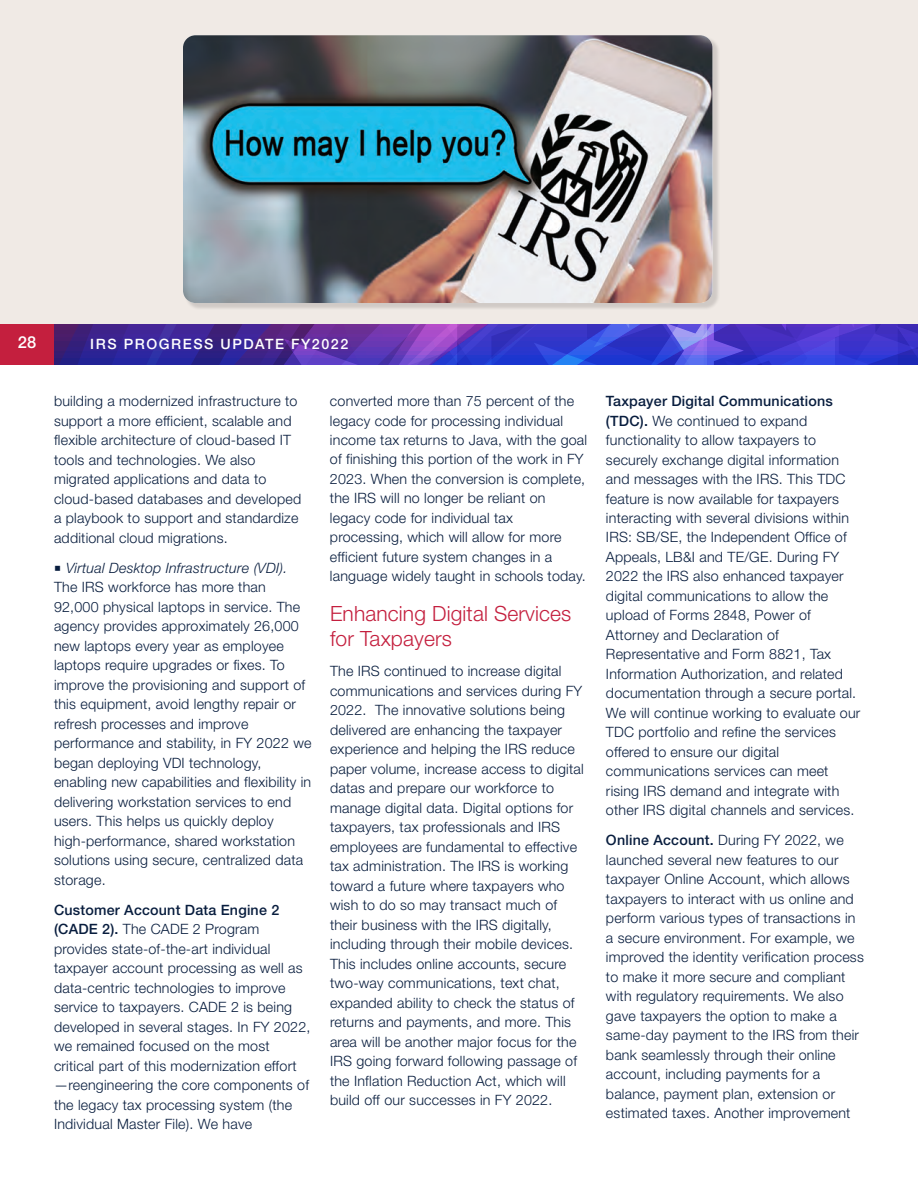
<style>
.page{position:relative;width:918px;height:1188px;background:#fff}
.page>*{position:absolute;margin:0;border:0;box-sizing:border-box;transform-origin:0 0}
.t1{font:300 21px/25.5px "Helvetica Neue LT Std";letter-spacing:.005em;color:#c41f3e}
.t2{font:500 16.5px "Helvetica Neue LT Std";color:#fff}
.t3{font:300 14.25px/19.5px "Helvetica Neue LT Std";letter-spacing:.015em;color:#081d3e}
.t4{font:500 14.25px "Helvetica Neue LT Std";letter-spacing:.11em;color:#fff}
.s1{font-style:italic}
.s2{font-weight:500}
</style>
<div class="page">
<div style="left:0;top:0;width:918px;height:325px;background:#f0eae5"></div>
<svg style="left:54px;top:324px;width:864px;height:40px;background:#4636b7"></svg>
<div style="left:0;top:324px;width:54px;height:40px;background:#c41f3e"></div>
<div style="left:184px;top:36px;width:536px;height:274px;background:#231f20;opacity:.16"></div>
<img style="left:183px;top:35px;width:529px;height:268px">
<p class="t2" style="left:18px;top:333px;width:20px">28</p>
<p class="t4" style="left:90px;top:335px;width:260px">IRS PROGRESS UPDATE FY2022</p>
<p class="t3" style="left:54px;top:391px;width:249px">building a modernized infrastructure to support a more efficient, scalable and flexible architecture of cloud-based IT tools and technologies. We also migrated applications and data to cloud-based databases and developed a playbook to support and standardize additional cloud migrations.</p>
<p class="t3" style="left:54px;top:558px;width:259px;text-indent:12px"><span class="s1">Virtual Desktop Infrastructure (VDI).<br></span>The IRS workforce has more than 92,000 physical laptops in service. The agency provides approximately 26,000 new laptops every year as employee laptops require upgrades or fixes. To improve the provisioning and support of this equipment, avoid lengthy repair or refresh processes and improve performance and stability, in FY 2022 we began deploying VDI technology, enabling new capabilities and flexibility in delivering workstation services to end users. This helps us quickly deploy high-performance, shared workstation solutions using secure, centralized data storage.</p>
<p class="t3" style="left:54px;top:899px;width:258px"><span class="s2">Customer Account Data Engine 2 (CADE 2).</span> The CADE 2 Program provides state-of-the-art individual taxpayer account processing as well as data-centric technologies to improve service to taxpayers. CADE 2 is being developed in several stages. In FY 2022, we remained focused on the most critical part of this modernization effort —reengineering the core components of the legacy tax processing system (the Individual Master File). We have</p>
<p class="t3" style="left:330px;top:391px;width:259px">converted more than 75 percent of the legacy code for processing individual income tax returns to Java, with the goal of finishing this portion of the work in FY 2023. When the conversion is complete, the IRS will no longer be reliant on legacy code for individual tax processing, which will allow for more efficient future system changes in a language widely taught in schools today.</p>
<h3 class="t1" style="left:330px;top:600px;width:243px">Enhancing Digital Services for Taxpayers</h3>
<p class="t3" style="left:330px;top:661px;width:255px">The IRS continued to increase digital communications and services during FY 2022. The innovative solutions being delivered are enhancing the taxpayer experience and helping the IRS reduce paper volume, increase access to digital datas and prepare our workforce to manage digital data. Digital options for taxpayers, tax professionals and IRS employees are fundamental to effective tax administration. The IRS is working toward a future where taxpayers who wish to do so may transact much of their business with the IRS digitally, including through their mobile devices.<br>This includes online accounts, secure two-way communications, text chat, expanded ability to check the status of returns and payments, and more. This area will be another major focus for the IRS going forward following passage of the Inflation Reduction Act, which will build off our successes in FY 2022.</p>
<p class="t3" style="left:606px;top:391px;width:256px"><span class="s2">Taxpayer Digital Communications (TDC).</span> We continued to expand functionality to allow taxpayers to securely exchange digital information and messages with the IRS. This TDC feature is now available for taxpayers interacting with several divisions within IRS: SB/SE, the Independent Office of Appeals, LB&amp;I and TE/GE. During FY 2022 the IRS also enhanced taxpayer digital communications to allow the upload of Forms 2848, Power of Attorney and Declaration of Representative and Form 8821, Tax Information Authorization, and related documentation through a secure portal.<br>We will continue working to evaluate our TDC portfolio and refine the services offered to ensure our digital communications services can meet rising IRS demand and integrate with other IRS digital channels and services.</p>
<p class="t3" style="left:606px;top:830px;width:259px"><span class="s2">Online Account.</span> During FY 2022, we launched several new features to our taxpayer Online Account, which allows taxpayers to interact with us online and perform various types of transactions in a secure environment. For example, we improved the identity verification process to make it more secure and compliant with regulatory requirements. We also gave taxpayers the option to make a same-day payment to the IRS from their bank seamlessly through their online account, including payments for a balance, payment plan, extension or estimated taxes. Another improvement</p>
</div>
